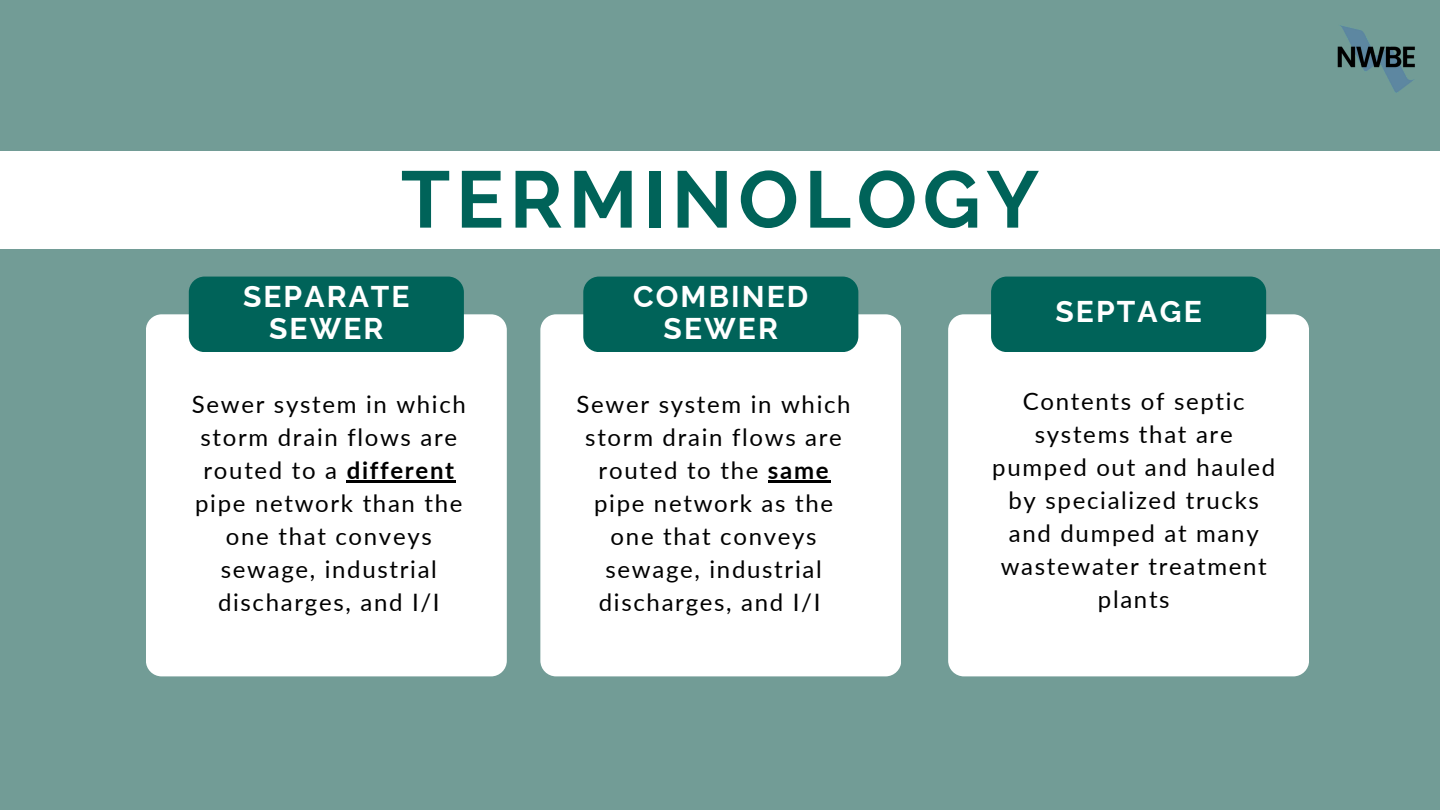
<style>
.page{position:relative;width:1440px;height:810px;background:#729c96}
.page>*{position:absolute;margin:0;border:0;box-sizing:border-box;transform-origin:0 0}
.t1{font:700 80px "Raleway";letter-spacing:.07em;color:#006359}
.t2{font:700 30px/32.2px "Raleway";letter-spacing:.07em;color:#fff;text-align:center}
.t3{font:24px/33px "Lato";letter-spacing:.07em;color:#000;text-align:center}
.s1{font-weight:700}
</style>
<div class="page">
<div style="left:0;top:152px;width:1440px;height:97px;background:#fff"></div>
<div style="left:146px;top:314px;width:361px;height:362px;background:#fff;border-radius:16px"></div>
<div style="left:540px;top:314px;width:361px;height:362px;background:#fff;border-radius:16px"></div>
<div style="left:948px;top:314px;width:361px;height:362px;background:#fff;border-radius:16px"></div>
<div style="left:189px;top:277px;width:275px;height:75px;background:#006359;border-radius:16px"></div>
<div style="left:583px;top:277px;width:275px;height:75px;background:#006359;border-radius:16px"></div>
<div style="left:991px;top:277px;width:275px;height:75px;background:#006359;border-radius:16px"></div>
<hr style="left:347px;top:480px;width:109px;height:2px;background:#000">
<hr style="left:768px;top:480px;width:62px;height:2px;background:#000">
<img style="left:1337px;top:25px;width:78px;height:68px">
<p class="t1" style="left:401px;top:152px;width:640px">TERMINOLOGY</p>
<p class="t2" style="left:243px;top:280px;width:168px">SEPARATE<br>SEWER</p>
<p class="t2" style="left:633px;top:280px;width:177px">COMBINED<br>SEWER</p>
<p class="t2" style="left:1056px;top:296px;width:148px">SEPTAGE</p>
<p class="t3" style="left:192px;top:387px;width:276px">Sewer system in which storm drain flows are routed to a <span class="s1">different </span>pipe network than the one that conveys sewage, industrial discharges, and I/I</p>
<p class="t3" style="left:577px;top:387px;width:276px">Sewer system in which storm drain flows are routed to the <span class="s1">same </span>pipe network as the one that conveys sewage, industrial discharges, and I/I</p>
<p class="t3" style="left:992px;top:384px;width:284px">Contents of septic systems that are pumped out and hauled by specialized trucks and dumped at many wastewater treatment plants</p>
</div>
